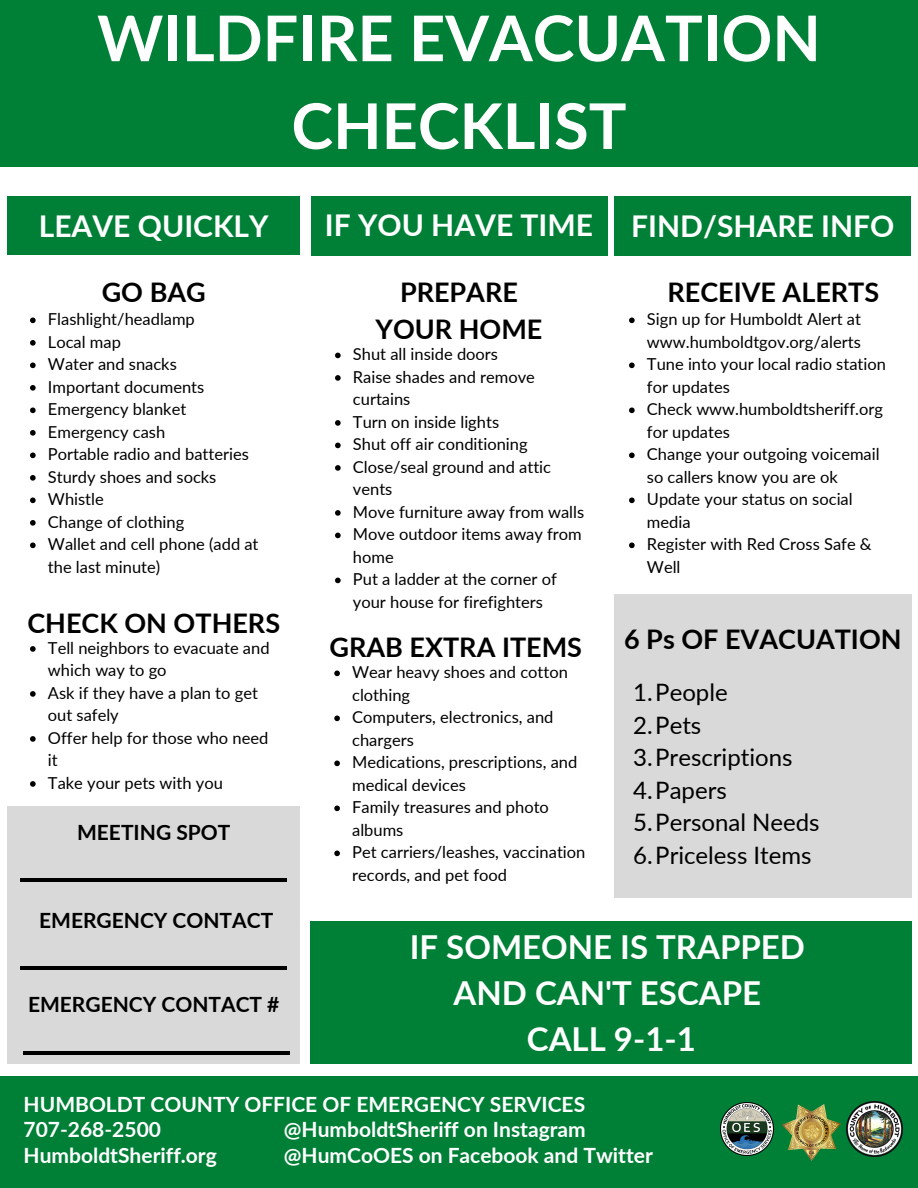
<style>
.page{position:relative;width:918px;height:1188px;background:#fff}
.page>*{position:absolute;margin:0;border:0;box-sizing:border-box;transform-origin:0 0}
.t1{font:700 63px/87.8px "Lato";color:#fff;text-align:center}
.t2{font:54px/86.6px "Open Sans";color:#000;text-align:justify}
.t3{font:700 33px/46.2px "Lato";color:#fff;text-align:center}
.t4{font:700 30px "Lato";color:#fff}
.t5{font:700 27px/37.2px "Lato";color:#000;text-align:center}
.t6{font:24px/32.7px "Lato";color:#000}
.t7{font:700 21px/25.2px "Lato";color:#fff}
.t8{font:700 21px "Lato";color:#000}
.t9{font:16.5px/22.5px "Lato";color:#000}
</style>
<div class="page">
<div style="left:0;top:0;width:918px;height:167px;background:#008037"></div>
<div style="left:0;top:1076px;width:918px;height:112px;background:#008037"></div>
<img style="left:847px;top:1102px;width:55px;height:55px">
<img style="left:783px;top:1104px;width:57px;height:56px">
<img style="left:720px;top:1103px;width:53px;height:53px">
<div style="left:311px;top:921px;width:601px;height:143px;background:#008037"></div>
<div style="left:7px;top:196px;width:293px;height:59px;background:#008037"></div>
<div style="left:311px;top:196px;width:296px;height:60px;background:#008037"></div>
<div style="left:614px;top:196px;width:297px;height:60px;background:#008037"></div>
<div style="left:614px;top:594px;width:298px;height:303px;background:#d9d9d9"></div>
<div style="left:7px;top:806px;width:292px;height:258px;background:#d9d9d9"></div>
<svg style="left:30px;top:318px;width:6px;height:5px"></svg>
<svg style="left:30px;top:340px;width:6px;height:6px"></svg>
<svg style="left:30px;top:363px;width:6px;height:5px"></svg>
<svg style="left:30px;top:385px;width:6px;height:6px"></svg>
<svg style="left:30px;top:408px;width:6px;height:5px"></svg>
<svg style="left:30px;top:430px;width:6px;height:6px"></svg>
<svg style="left:30px;top:453px;width:6px;height:5px"></svg>
<svg style="left:30px;top:475px;width:6px;height:6px"></svg>
<svg style="left:30px;top:498px;width:6px;height:5px"></svg>
<svg style="left:30px;top:520px;width:6px;height:6px"></svg>
<svg style="left:30px;top:543px;width:6px;height:5px"></svg>
<svg style="left:30px;top:646px;width:6px;height:6px"></svg>
<svg style="left:30px;top:691px;width:6px;height:6px"></svg>
<svg style="left:30px;top:736px;width:6px;height:6px"></svg>
<svg style="left:30px;top:781px;width:6px;height:6px"></svg>
<svg style="left:335px;top:353px;width:6px;height:5px"></svg>
<svg style="left:335px;top:375px;width:6px;height:6px"></svg>
<svg style="left:335px;top:420px;width:6px;height:6px"></svg>
<svg style="left:335px;top:443px;width:6px;height:5px"></svg>
<svg style="left:335px;top:465px;width:6px;height:6px"></svg>
<svg style="left:335px;top:510px;width:6px;height:6px"></svg>
<svg style="left:335px;top:533px;width:6px;height:5px"></svg>
<svg style="left:335px;top:578px;width:6px;height:5px"></svg>
<svg style="left:334px;top:671px;width:6px;height:5px"></svg>
<svg style="left:334px;top:716px;width:6px;height:5px"></svg>
<svg style="left:334px;top:761px;width:6px;height:5px"></svg>
<svg style="left:334px;top:806px;width:6px;height:5px"></svg>
<svg style="left:334px;top:851px;width:6px;height:5px"></svg>
<svg style="left:629px;top:318px;width:6px;height:5px"></svg>
<svg style="left:629px;top:363px;width:6px;height:5px"></svg>
<svg style="left:629px;top:408px;width:6px;height:5px"></svg>
<svg style="left:629px;top:453px;width:6px;height:5px"></svg>
<svg style="left:629px;top:498px;width:6px;height:5px"></svg>
<svg style="left:629px;top:543px;width:6px;height:5px"></svg>
<h1 class="t1" style="left:97px;top:-7px;width:725px">WILDFIRE EVACUATION<br>CHECKLIST</h1>
<h3 class="t4" style="left:39px;top:207px;width:231px">LEAVE QUICKLY</h3>
<h3 class="t4" style="left:325px;top:206px;width:270px">IF YOU HAVE TIME</h3>
<h3 class="t4" style="left:631px;top:207px;width:265px">FIND/SHARE INFO</h3>
<h3 class="t5" style="left:102px;top:273px;width:106px">GO BAG</h3>
<p class="t9" style="left:48px;top:308px;width:212px">Flashlight/headlamp<br>Local map<br>Water and snacks<br>Important documents<br>Emergency blanket<br>Emergency cash<br>Portable radio and batteries<br>Sturdy shoes and socks<br>Whistle<br>Change of clothing<br>Wallet and cell phone (add at the last minute)</p>
<h3 class="t5" style="left:27px;top:604px;width:254px">CHECK ON OTHERS</h3>
<p class="t9" style="left:48px;top:636px;width:223px">Tell neighbors to evacuate and which way to go<br>Ask if they have a plan to get out safely<br>Offer help for those who need it<br>Take your pets with you</p>
<p class="t8" style="left:77px;top:820px;width:155px">MEETING SPOT</p>
<h2 class="t2" style="left:21px;top:809px;width:270px">___________ ___________ ___________</h2>
<p class="t8" style="left:39px;top:908px;width:236px">EMERGENCY CONTACT</p>
<p class="t8" style="left:28px;top:992px;width:253px">EMERGENCY CONTACT #</p>
<h3 class="t5" style="left:376px;top:273px;width:168px">PREPARE<br>YOUR HOME</h3>
<p class="t9" style="left:353px;top:343px;width:233px">Shut all inside doors<br>Raise shades and remove curtains<br>Turn on inside lights<br>Shut off air conditioning<br>Close/seal ground and attic vents<br>Move furniture away from walls<br>Move outdoor items away from home<br>Put a ladder at the corner of your house for firefighters</p>
<h3 class="t5" style="left:329px;top:628px;width:254px">GRAB EXTRA ITEMS</h3>
<p class="t9" style="left:352px;top:661px;width:235px">Wear heavy shoes and cotton clothing<br>Computers, electronics, and chargers<br>Medications, prescriptions, and medical devices<br>Family treasures and photo albums<br>Pet carriers/leashes, vaccination records, and pet food</p>
<h3 class="t5" style="left:667px;top:273px;width:213px">RECEIVE ALERTS</h3>
<p class="t9" style="left:647px;top:308px;width:240px">Sign up for Humboldt Alert at www.humboldtgov.org/alerts<br>Tune into your local radio station for updates<br>Check www.humboldtsheriff.org for updates<br>Change your outgoing voicemail so callers know you are ok<br>Update your status on social media<br>Register with Red Cross Safe &amp;<br>Well</p>
<h3 class="t5" style="left:624px;top:620px;width:279px">6 Ps OF EVACUATION</h3>
<h3 class="t6" style="left:633px;top:675px;width:188px">1.People<br>2.Pets<br>3.Prescriptions<br>4.Papers<br>5.Personal Needs<br>6.Priceless Items</h3>
<h3 class="t3" style="left:410px;top:923px;width:397px">IF SOMEONE IS TRAPPED<br>AND CAN'T ESCAPE<br>CALL 9-1-1</h3>
<p class="t7" style="left:24px;top:1091px;width:563px">HUMBOLDT COUNTY OFFICE OF EMERGENCY SERVICES<br>707-268-2500</p>
<p class="t7" style="left:284px;top:1117px;width:303px">@HumboldtSheriff on Instagram</p>
<p class="t7" style="left:24px;top:1142px;width:195px">HumboldtSheriff.org</p>
<p class="t7" style="left:284px;top:1142px;width:370px">@HumCoOES on Facebook and Twitter</p>
</div>
